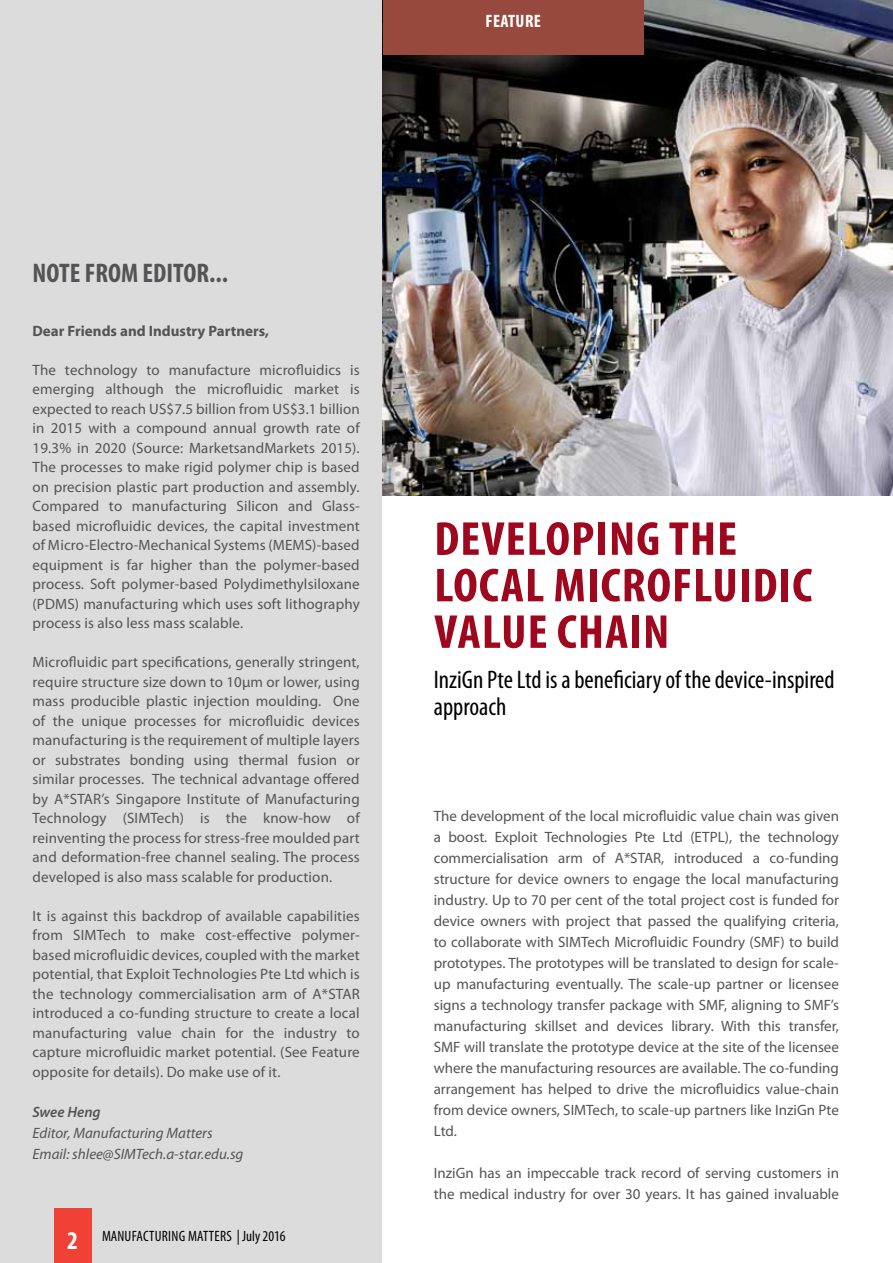
<style>
.page{position:relative;width:893px;height:1263px;background:#fff}
.page>*{position:absolute;margin:0;border:0;box-sizing:border-box;transform-origin:0 0}
.t1{font:700 condensed 48px/46.5px "Myriad Pro";letter-spacing:.02em;color:#9e071d;scale:1.06 1}
.t2{font:700 condensed 27px "Myriad Pro";color:#545456}
.t3{font:condensed 25.5px/27px "Myriad Pro";color:#000}
.t4{font:700 condensed 25.5px "Myriad Pro";color:#fff}
.t5{font:700 condensed 18px "Myriad Pro";letter-spacing:.02em;color:#fff}
.t6{font:15px/19.5px "Myriad Pro";color:#545456;text-align:justify}
.t7{font:italic 15px/21px "Myriad Pro";color:#545456}
.t8{font:condensed 15px "Myriad Pro";letter-spacing:.005em;color:#000}
.t9{font:700 15px "Myriad Pro";color:#545456}
.t10{font:italic 600 15px "Myriad Pro";color:#545456}
</style>
<div class="page">
<img style="left:382px;top:0;width:511px;height:495px">
<div style="left:0;top:0;width:382px;height:1263px;background:#dcdcdc"></div>
<div style="left:383px;top:0;width:261px;height:54px;background:#97493e"></div>
<div style="left:54px;top:1209px;width:37px;height:54px;background:#ef4135"></div>
<p class="t5" style="left:486px;top:10px;width:57px">FEATURE</p>
<h2 class="t2" style="left:33px;top:256px;width:197px">NOTE FROM EDITOR...</h2>
<p class="t9" style="left:33px;top:321px;width:238px">Dear Friends and Industry Partners,</p>
<p class="t6" style="left:33px;top:360px;width:329px">The technology to manufacture microfluidics is emerging although the microfluidic market is expected to reach US$7.5 billion from US$3.1 billion in 2015 with a compound annual growth rate of 19.3% in 2020 (Source: MarketsandMarkets 2015).<br>The processes to make rigid polymer chip is based on precision plastic part production and assembly.<br>Compared to manufacturing Silicon and Glass&shy;based microfluidic devices, the capital investment of Micro-Electro-Mechanical Systems (MEMS)-based equipment is far higher than the polymer-based process. Soft polymer-based Polydimethylsiloxane (PDMS) manufacturing which uses soft lithography process is also less mass scalable.</p>
<p class="t6" style="left:33px;top:652px;width:329px">Microfluidic part specifications, generally stringent, require structure size down to 10μm or lower, using mass producible plastic injection moulding. One of the unique processes for microfluidic devices manufacturing is the requirement of multiple layers or substrates bonding using thermal fusion or similar processes. The technical advantage offered by A*STAR’s Singapore Institute of Manufacturing Technology (SIMTech) is the know-how of reinventing the process for stress-free moulded part and deformation-free channel sealing. The process developed is also mass scalable for production.</p>
<p class="t6" style="left:33px;top:906px;width:329px">It is against this backdrop of available capabilities from SIMTech to make cost-effective polymer&shy;based microfluidic devices, coupled with the market potential, that Exploit Technologies Pte Ltd which is the technology commercialisation arm of A*STAR introduced a co-funding structure to create a local manufacturing value chain for the industry to capture microfluidic market potential. (See Feature opposite for details). Do make use of it.</p>
<p class="t10" style="left:33px;top:1102px;width:70px">Swee Heng</p>
<p class="t7" style="left:33px;top:1122px;width:212px">Editor, Manufacturing Matters<br>Email: shlee@SIMTech.a-star.edu.sg</p>
<h3 class="t4" style="left:67px;top:1225px;width:12px">2</h3>
<p class="t8" style="left:102px;top:1227px;width:185px">MANUFACTURING Matters | July 2016</p>
<p class="t8" style="left:197px;top:1227px;width:7px">t</p>
<p class="t8" style="left:227px;top:1227px;width:7px">s</p>
<h1 class="t1" style="left:434px;top:514px;width:358px">DEVELOPING THE<br>LOCAL MICROFLUIDIC<br>VALUE CHAIN</h1>
<h3 class="t3" style="left:434px;top:665px;width:402px">InziGn Pte Ltd is a beneficiary of the device-inspired approach</h3>
<p class="t6" style="left:434px;top:805px;width:407px;line-height:21px">The development of the local microfluidic value chain was given a boost. Exploit Technologies Pte Ltd (ETPL), the technology commercialisation arm of A*STAR, introduced a co-funding structure for device owners to engage the local manufacturing industry. Up to 70 per cent of the total project cost is funded for device owners with project that passed the qualifying criteria, to collaborate with SIMTech Microfluidic Foundry (SMF) to build prototypes. The prototypes will be translated to design for scale&shy;up manufacturing eventually. The scale-up partner or licensee signs a technology transfer package with SMF, aligning to SMF’s manufacturing skillset and devices library. With this transfer, SMF will translate the prototype device at the site of the licensee where the manufacturing resources are available. The co-funding arrangement has helped to drive the microfluidics value-chain from device owners, SIMTech, to scale-up partners like InziGn Pte Ltd.</p>
<p class="t6" style="left:434px;top:1162px;width:407px;line-height:21px">InziGn has an impeccable track record of serving customers in the medical industry for over 30 years. It has gained invaluable</p>
</div>
